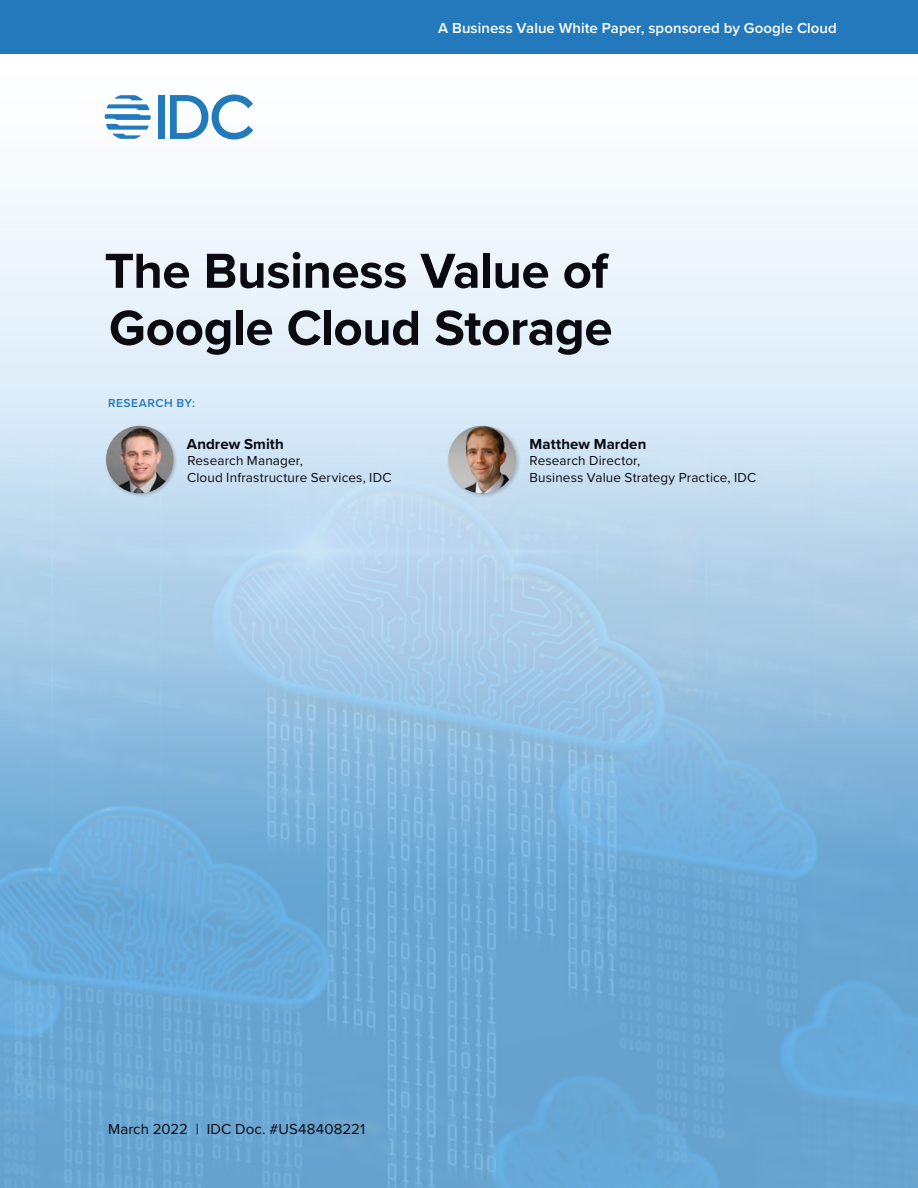
<style>
.page{position:relative;width:918px;height:1188px;background:#fff}
.page>*{position:absolute;margin:0;border:0;box-sizing:border-box;transform-origin:0 0}
.t1{font:700 51px/57px "Proxima Nova";letter-spacing:-.01em;color:#0b0a10}
.t2{font:600 15px "Proxima Nova";letter-spacing:.005em;color:#fff}
.t3{font:15px "Proxima Nova";letter-spacing:.01em;color:#0b0a10}
.t4{font:700 15px "Proxima Nova";letter-spacing:.005em;color:#0b0a10}
.t5{font:13.5px/16.5px "Proxima Nova";letter-spacing:.01em;color:#0b0a10}
.t6{font:600 12px "Proxima Nova";letter-spacing:.045em;color:#2379bb}
</style>
<div class="page">
<img style="left:0;top:95px;width:918px;height:1093px">
<div style="left:0;top:0;width:918px;height:54px;background:#2379bb"></div>
<div style="left:158px;top:95px;width:6px;height:44px;background:#2279bc"></div>
<svg style="left:170px;top:94px;width:83px;height:46px"></svg>
<svg style="left:105px;top:95px;width:46px;height:44px"></svg>
<div style="left:105px;top:424px;width:73px;height:74px;background:#231f20;opacity:.25"></div>
<img style="left:106px;top:426px;width:68px;height:67px;border-radius:34px">
<div style="left:446px;top:424px;width:75px;height:75px;background:#231f20;opacity:.25"></div>
<img style="left:448px;top:426px;width:68px;height:67px;border-radius:34px">
<p class="t2" style="left:438px;top:17px;width:400px">A Business Value White Paper, sponsored by Google Cloud</p>
<p class="t1" style="left:105px;top:241px;width:510px">The Business Value of<br>Google Cloud Storage</p>
<p class="t6" style="left:108px;top:394px;width:88px">RESEARCH BY:</p>
<p class="t4" style="left:187px;top:433px;width:98px">Andrew Smith</p>
<p class="t5" style="left:187px;top:452px;width:206px">Research Manager,<br>Cloud Infrastructure Services, IDC</p>
<p class="t4" style="left:530px;top:433px;width:118px">Matthew Marden</p>
<p class="t5" style="left:529px;top:452px;width:228px">Research Director,<br>Business Value Strategy Practice, IDC</p>
<p class="t3" style="left:108px;top:1118px;width:259px">March 2022 | IDC Doc. #US48408221</p>
</div>
